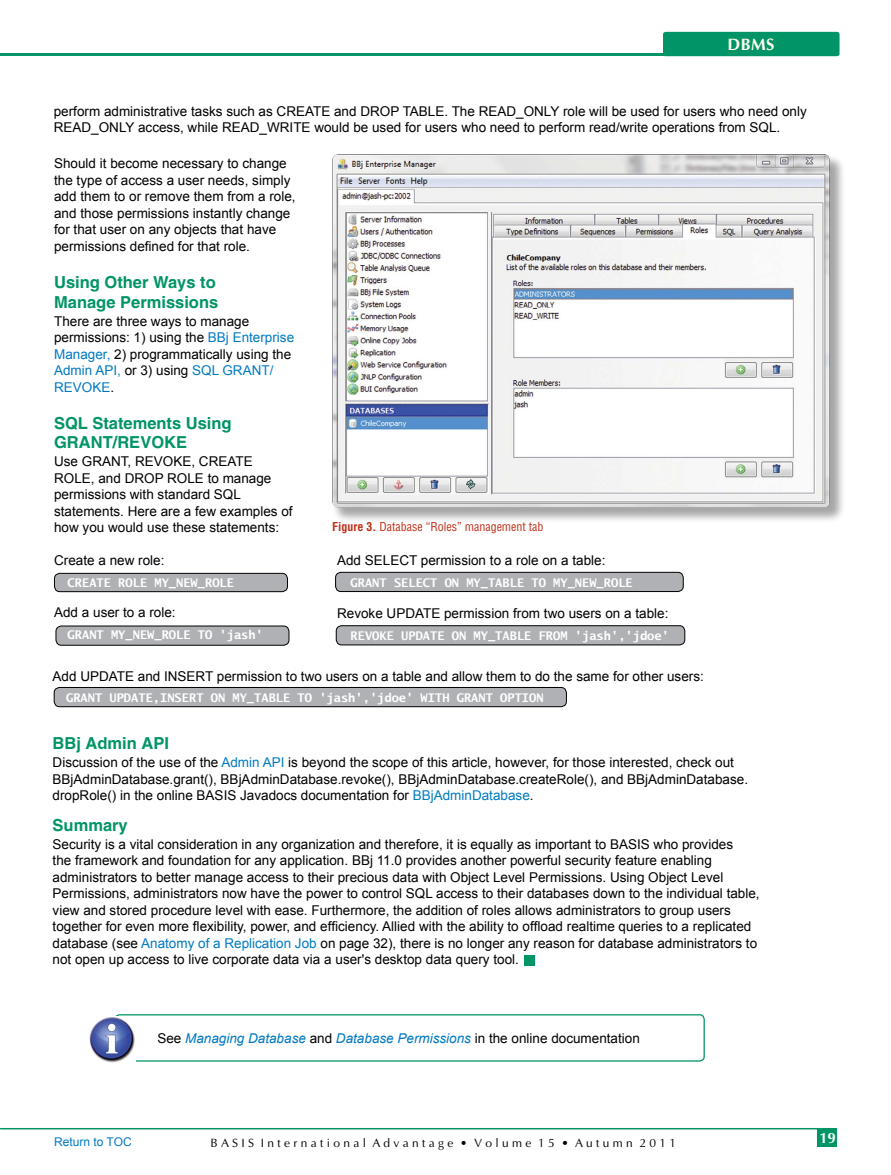
<style>
.page{position:relative;width:891px;height:1175px;background:#fff}
.page>*{position:absolute;margin:0;border:0;box-sizing:border-box;transform-origin:0 0}
.t1{font:700 16.5px/19.5px "Switzerland";color:#009467}
.t2{font:700 16.5px "Ottawa";color:#fffdee}
.t3{font:700 15px "Ottawa";color:#fffef6}
.t4{font:13.5px/16.5px "Arial";color:#000}
.t5{font:italic 13.5px "Arial";color:#0079c2}
.t6{font:700 12px "Lucida Sans Typewriter";color:#fff}
.t7{font:12px "Ottawa";color:#000}
.t8{font:12px "Switzerland Condensed";color:#c0311a}
.t9{font:12px "Arial";color:#007ac2}
.s1{color:#007ac2}
.s2{font-weight:700}
.s3{font-style:normal;color:#000}
</style>
<div class="page">
<div style="left:54px;top:573px;width:233px;height:18px;background:#afb1b4;border-radius:5px"></div>
<div style="left:54px;top:573px;width:234px;height:19px;border:1px solid #000;border-radius:5px"></div>
<div style="left:56px;top:626px;width:233px;height:19px;background:#afb1b4;border-radius:5px"></div>
<div style="left:56px;top:625px;width:233px;height:20px;border:1px solid #000;border-radius:5px"></div>
<div style="left:54px;top:687px;width:512px;height:19px;background:#afb1b4;border-radius:5px"></div>
<div style="left:54px;top:687px;width:513px;height:20px;border:1px solid #000;border-radius:5px"></div>
<div style="left:332px;top:153px;width:514px;height:370px;background:#000;opacity:.35"></div>
<img style="left:332px;top:154px;width:498px;height:353px">
<div style="left:114px;top:1014px;width:591px;height:47px;border:1px solid #009467;border-radius:5px"></div>
<img style="left:90px;top:1016px;width:45px;height:46px">
<div style="left:525px;top:955px;width:10px;height:10px;background:#009467"></div>
<hr style="left:0;top:53px;width:837px;height:3px;background:#009467">
<div style="left:663px;top:32px;width:177px;height:24px;background:#009467;border-radius:3px"></div>
<div style="left:336px;top:572px;width:347px;height:19px;background:#afb1b4;border-radius:5px"></div>
<div style="left:335px;top:572px;width:349px;height:20px;border:1px solid #000;border-radius:5px"></div>
<div style="left:336px;top:625px;width:349px;height:20px;background:#afb1b4;border-radius:5px"></div>
<div style="left:336px;top:625px;width:349px;height:20px;border:1px solid #000;border-radius:5px"></div>
<hr style="left:0;top:1127px;width:836px;height:2px;background:#009467">
<div style="left:818px;top:1128px;width:19px;height:18px;background:#009467"></div>
<p class="t2" style="left:728px;top:34px;width:48px">DBMS</p>
<p class="t4" style="left:54px;top:103px;width:755px">perform administrative tasks such as CREATE and DROP TABLE. The READ_ONLY role will be used for users who need only<br>READ_ONLY access, while READ_WRITE would be used for users who need to perform read/write operations from SQL.</p>
<p class="t4" style="left:54px;top:156px;width:243px">Should it become necessary to change the type of access a user needs, simply add them to or remove them from a role, and those permissions instantly change for that user on any objects that have permissions defined for that role.</p>
<p class="t1" style="left:54px;top:272px;width:166px">Using Other Ways to<br>Manage Permissions</p>
<p class="t4" style="left:54px;top:313px;width:242px">There are three ways to manage permissions: 1) using the <span class="s1">BBj Enterprise<br>Manager,</span> 2) programmatically using the<br><span class="s1">Admin API,</span> or 3) using <span class="s1">SQL GRANT/<br>REVOKE</span>.</p>
<p class="t1" style="left:54px;top:413px;width:179px">SQL Statements Using<br>GRANT/REVOKE</p>
<p class="t4" style="left:54px;top:453px;width:240px">Use GRANT, REVOKE, CREATE<br>ROLE, and DROP ROLE to manage permissions with standard SQL statements. Here are a few examples of how you would use these statements:</p>
<p class="t4" style="left:54px;top:552px;width:112px">Create a new role:</p>
<p class="t6" style="left:68px;top:575px;width:168px">CREATE ROLE MY_NEW_ROLE</p>
<p class="t4" style="left:54px;top:604px;width:123px">Add a user to a role:</p>
<p class="t6" style="left:68px;top:628px;width:197px">GRANT MY_NEW_ROLE TO 'jash'</p>
<p class="t4" style="left:53px;top:667px;width:653px">Add UPDATE and INSERT permission to two users on a table and allow them to do the same for other users:</p>
<p class="t6" style="left:66px;top:691px;width:479px">GRANT UPDATE,INSERT ON MY_TABLE TO 'jash','jdoe' WITH GRANT OPTION</p>
<p class="t1" style="left:53px;top:733px;width:118px">BBj Admin API</p>
<p class="t4" style="left:53px;top:754px;width:697px">Discussion of the use of the <span class="s1">Admin API</span> is beyond the scope of this article, however, for those interested, check out<br>BBjAdminDatabase.grant(), BBjAdminDatabase.revoke(), BBjAdminDatabase.createRole(), and BBjAdminDatabase. dropRole() in the online BASIS Javadocs documentation for <span class="s1">BBjAdminDatabase</span>.</p>
<p class="t1" style="left:53px;top:814px;width:77px">Summary</p>
<p class="t4" style="left:53px;top:836px;width:709px">Security is a vital consideration in any organization and therefore, it is equally as important to BASIS who provides<br>the framework and foundation for any application. BBj 11.0 provides another powerful security feature enabling administrators to better manage access to their precious data with Object Level Permissions. Using Object Level Permissions, administrators now have the power to control SQL access to their databases down to the individual table, view and stored procedure level with ease. Furthermore, the addition of roles allows administrators to group users together for even more flexibility, power, and efficiency. Allied with the ability to offload realtime queries to a replicated database (see <span class="s1">Anatomy of a Replication Job</span> on page 32), there is no longer any reason for database administrators to not open up access to live corporate data via a user's desktop data query tool.</p>
<p class="t8" style="left:332px;top:519px;width:213px"><span class="s2">Figure 3.</span> Database “Roles” management tab</p>
<p class="t4" style="left:337px;top:552px;width:270px">Add SELECT permission to a role on a table:</p>
<p class="t6" style="left:351px;top:575px;width:284px">GRANT SELECT ON MY_TABLE TO MY_NEW_ROLE</p>
<p class="t4" style="left:337px;top:605px;width:333px">Revoke UPDATE permission from two users on a table:</p>
<p class="t6" style="left:351px;top:629px;width:320px">REVOKE UPDATE ON MY_TABLE FROM 'jash','jdoe'</p>
<p class="t5" style="left:157px;top:1029px;width:484px"><span class="s3">See</span> Managing Database <span class="s3">and</span> Database Permissions <span class="s3">in the online documentation</span></p>
<p class="t9" style="left:54px;top:1134px;width:79px">Return to TOC</p>
<p class="t3" style="left:820px;top:1128px;width:18px">19</p>
<p class="t7" style="left:211px;top:1136px;width:467px">B A S I S I n t e r n a t i o n a l A d v a n t a g e • V o l u m e 1 5 • A u t u m n 2 0 1 1</p>
</div>
